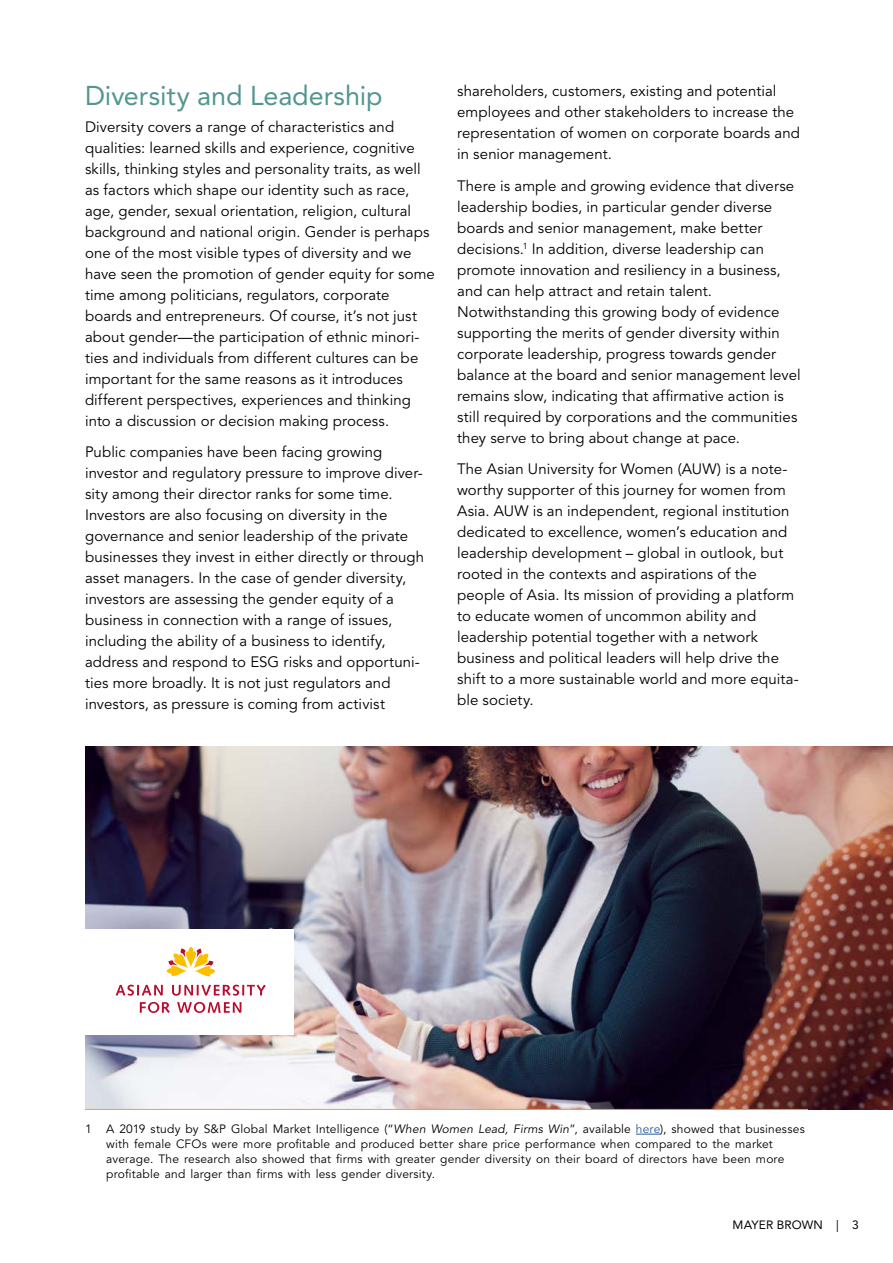
<style>
.page{position:relative;width:893px;height:1263px;background:#fff}
.page>*{position:absolute;margin:0;border:0;box-sizing:border-box;transform-origin:0 0}
.t1{font:27px "Avenir LT Pro";letter-spacing:-.005em;color:#529690}
.t2{font:15px/21px "Avenir LT Pro";letter-spacing:.005em;color:#000}
.t3{font:12px/15px "Avenir LT Pro";letter-spacing:.015em;color:#000}
.t4{font:12px "Avenir LT Pro";letter-spacing:.01em;color:#000}
.s1{font-style:italic}
.s2{color:#275b9b}
</style>
<div class="page">
<img style="left:85px;top:746px;width:808px;height:364px">
<hr style="left:85px;top:1109px;width:723px;height:1px;background:#f8a800">
<svg style="left:636px;top:1134px;width:24px;height:1px"></svg>
<div style="left:85px;top:929px;width:208px;height:106px;background:#fff"></div>
<svg style="left:116px;top:985px;width:47px;height:11px"></svg>
<svg style="left:172px;top:985px;width:94px;height:11px"></svg>
<svg style="left:140px;top:1002px;width:30px;height:11px"></svg>
<svg style="left:177px;top:1002px;width:64px;height:11px"></svg>
<svg style="left:166px;top:946px;width:49px;height:30px"></svg>
<h1 class="t1" style="left:85px;top:80px;width:299px">Diversity and Leadership</h1>
<p class="t2" style="left:85px;top:116px;width:351px">Diversity covers a range of characteristics and qualities: learned skills and experience, cognitive skills, thinking styles and personality traits, as well as factors which shape our identity such as race, age, gender, sexual orientation, religion, cultural background and national origin. Gender is perhaps one of the most visible types of diversity and we have seen the promotion of gender equity for some time among politicians, regulators, corporate boards and entrepreneurs. Of course, it’s not just about gender—the participation of ethnic minori&shy;ties and individuals from different cultures can be important for the same reasons as it introduces different perspectives, experiences and thinking into a discussion or decision making process.</p>
<p class="t2" style="left:85px;top:442px;width:341px">Public companies have been facing growing investor and regulatory pressure to improve diver&shy;sity among their director ranks for some time.<br>Investors are also focusing on diversity in the governance and senior leadership of the private businesses they invest in either directly or through asset managers. In the case of gender diversity, investors are assessing the gender equity of a business in connection with a range of issues, including the ability of a business to identify, address and respond to ESG risks and opportuni&shy;ties more broadly. It is not just regulators and investors, as pressure is coming from activist</p>
<p class="t2" style="left:457px;top:81px;width:344px">shareholders, customers, existing and potential employees and other stakeholders to increase the representation of women on corporate boards and in senior management.</p>
<p class="t2" style="left:457px;top:175px;width:345px">There is ample and growing evidence that diverse leadership bodies, in particular gender diverse boards and senior management, make better decisions.<sup>1</sup> In addition, diverse leadership can promote innovation and resiliency in a business, and can help attract and retain talent.<br>Notwithstanding this growing body of evidence supporting the merits of gender diversity within corporate leadership, progress towards gender balance at the board and senior management level remains slow, indicating that affirmative action is still required by corporations and the communities they serve to bring about change at pace.</p>
<p class="t2" style="left:457px;top:459px;width:343px">The Asian University for Women (AUW) is a note&shy;worthy supporter of this journey for women from Asia. AUW is an independent, regional institution dedicated to excellence, women’s education and leadership development – global in outlook, but rooted in the contexts and aspirations of the people of Asia. Its mission of providing a platform to educate women of uncommon ability and leadership potential together with a network business and political leaders will help drive the shift to a more sustainable world and more equita&shy;ble society.</p>
<p class="t3" style="left:106px;top:1121px;width:700px;text-indent:-21px">1 A 2019 study by S&amp;P Global Market Intelligence (“<span class="s1">When Women Lead, Firms Win</span>”, available <span class="s2">here</span>), showed that businesses with female CFOs were more profitable and produced better share price performance when compared to the market average. The research also showed that firms with greater gender diversity on their board of directors have been more profitable and larger than firms with less gender diversity.</p>
<p class="t4" style="left:733px;top:1217px;width:128px">MAYER BROWN | 3</p>
</div>
